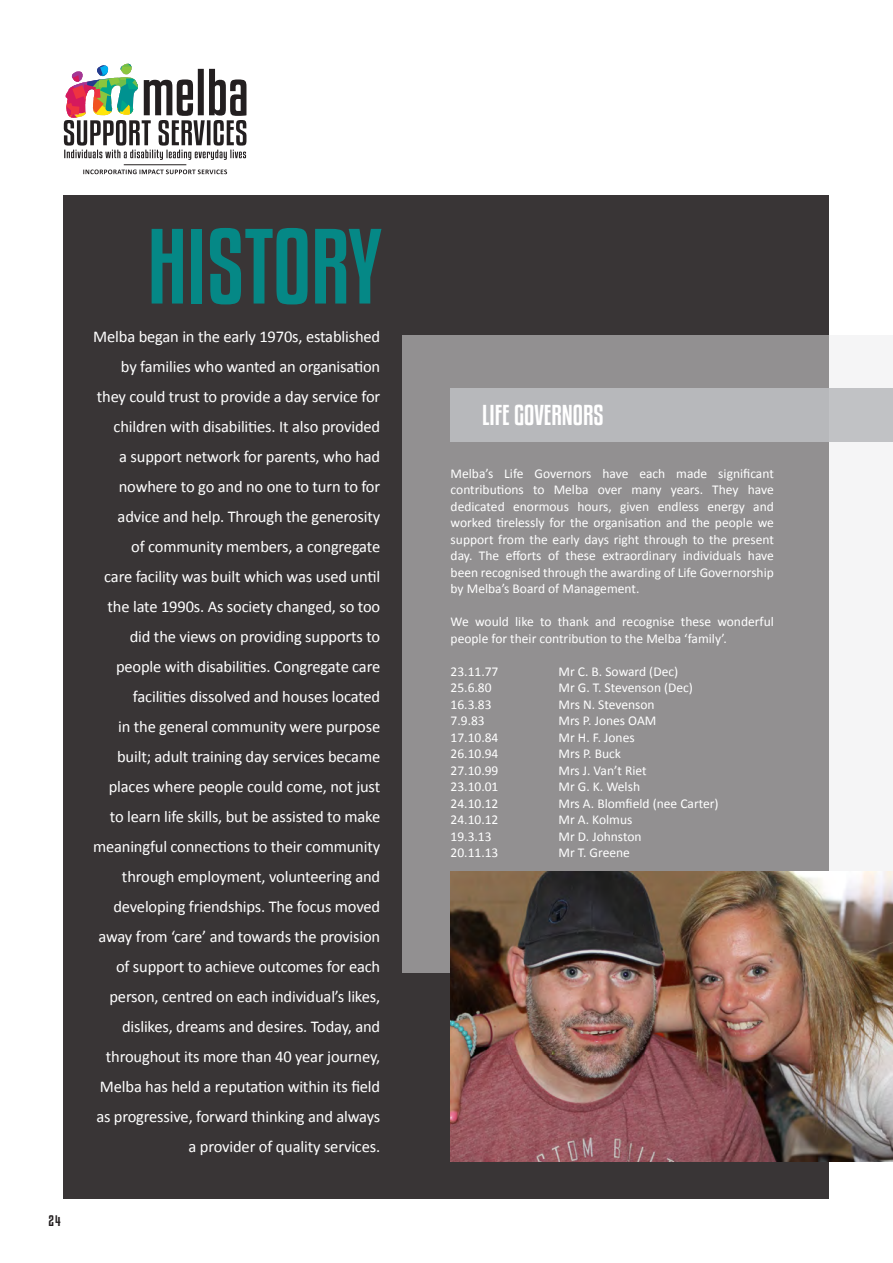
<style>
.page{position:relative;width:893px;height:1263px;background:#fff}
.page>*{position:absolute;margin:0;border:0;box-sizing:border-box;transform-origin:0 0}
.t1{font:94.5px "Kenyan Coffee Rg";color:#009290}
.t2{font:25.5px "Kenyan Coffee Rg";color:#fff}
.t3{font:16.5px/30px "Calibri";letter-spacing:-.01em;color:#fff;text-align:right}
.t4{font:13.5px/16.5px "Calibri";color:#fff;text-align:justify}
.t5{font:13.5px "Kenyan Coffee Rg";color:#231f20}
</style>
<div class="page">
<div style="left:64px;top:196px;width:765px;height:1003px;background:#393536"></div>
<svg style="left:402px;top:335px;width:491px;height:638px;background:#9e9c9d"></svg>
<div style="left:451px;top:388px;width:442px;height:53px;background:#bcbdc0"></div>
<hr style="left:124px;top:164px;width:62px;height:1px;background:#231f20">
<svg style="left:83px;top:169px;width:144px;height:5px"></svg>
<svg style="left:63px;top:63px;width:183px;height:97px"></svg>
<img style="left:451px;top:872px;width:442px;height:289px">
<p class="t5" style="left:49px;top:1212px;width:14px">24</p>
<h1 class="t1" style="left:147px;top:209px;width:236px">HISTORY</h1>
<p class="t3" style="left:93px;top:321px;width:289px">Melba began in the early 1970s, established by families who wanted an organisation they could trust to provide a day service for children with disabilities. It also provided<br>a support network for parents, who had nowhere to go and no one to turn to for advice and help. Through the generosity<br>of community members, a congregate<br>care facility was built which was used until the late 1990s. As society changed, so too did the views on providing supports to people with disabilities. Congregate care facilities dissolved and houses located<br>in the general community were purpose built; adult training day services became places where people could come, not just to learn life skills, but be assisted to make meaningful connections to their community through employment, volunteering and developing friendships. The focus moved away from ‘care’ and towards the provision of support to achieve outcomes for each person, centred on each individual’s likes, dislikes, dreams and desires. Today, and throughout its more than 40 year journey, Melba has held a reputation within its field as progressive, forward thinking and always a provider of quality services.</p>
<p class="t2" style="left:482px;top:400px;width:123px">LIFE GOVERNORS</p>
<p class="t4" style="left:451px;top:465px;width:325px">Melba’s Life Governors have each made significant contributions to Melba over many years. They have dedicated enormous hours, given endless energy and worked tirelessly for the organisation and the people we support from the early days right through to the present day. The efforts of these extraordinary individuals have been recognised through the awarding of Life Governorship by Melba’s Board of Management.</p>
<p class="t4" style="left:451px;top:614px;width:325px">We would like to thank and recognise these wonderful people for their contribution to the Melba ‘family’.</p>
<p class="t4" style="left:451px;top:663px;width:49px">23.11.77</p>
<p class="t4" style="left:559px;top:663px;width:121px">Mr C. B. Soward (Dec)</p>
<p class="t4" style="left:451px;top:680px;width:43px">25.6.80</p>
<p class="t4" style="left:559px;top:680px;width:136px">Mr G. T. Stevenson (Dec)</p>
<p class="t4" style="left:451px;top:696px;width:43px">16.3.83</p>
<p class="t4" style="left:559px;top:696px;width:98px">Mrs N. Stevenson</p>
<p class="t4" style="left:451px;top:713px;width:36px">7.9.83</p>
<p class="t4" style="left:559px;top:713px;width:99px">Mrs P. Jones OAM</p>
<p class="t4" style="left:451px;top:729px;width:49px">17.10.84</p>
<p class="t4" style="left:559px;top:729px;width:78px">Mr H. F. Jones</p>
<p class="t4" style="left:451px;top:746px;width:49px">26.10.94</p>
<p class="t4" style="left:559px;top:746px;width:64px">Mrs P. Buck</p>
<p class="t4" style="left:451px;top:762px;width:49px">27.10.99</p>
<p class="t4" style="left:559px;top:762px;width:90px">Mrs J. Van’t Riet</p>
<p class="t4" style="left:451px;top:779px;width:49px">23.10.01</p>
<p class="t4" style="left:559px;top:779px;width:83px">Mr G. K. Welsh</p>
<p class="t4" style="left:451px;top:795px;width:49px">24.10.12</p>
<p class="t4" style="left:559px;top:795px;width:162px">Mrs A. Blomfield (nee Carter)</p>
<p class="t4" style="left:451px;top:812px;width:49px">24.10.12</p>
<p class="t4" style="left:559px;top:812px;width:75px">Mr A. Kolmus</p>
<p class="t4" style="left:451px;top:828px;width:43px">19.3.13</p>
<p class="t4" style="left:559px;top:828px;width:85px">Mr D. Johnston</p>
<p class="t4" style="left:451px;top:845px;width:49px">20.11.13</p>
<p class="t4" style="left:559px;top:845px;width:73px">Mr T. Greene</p>
</div>
